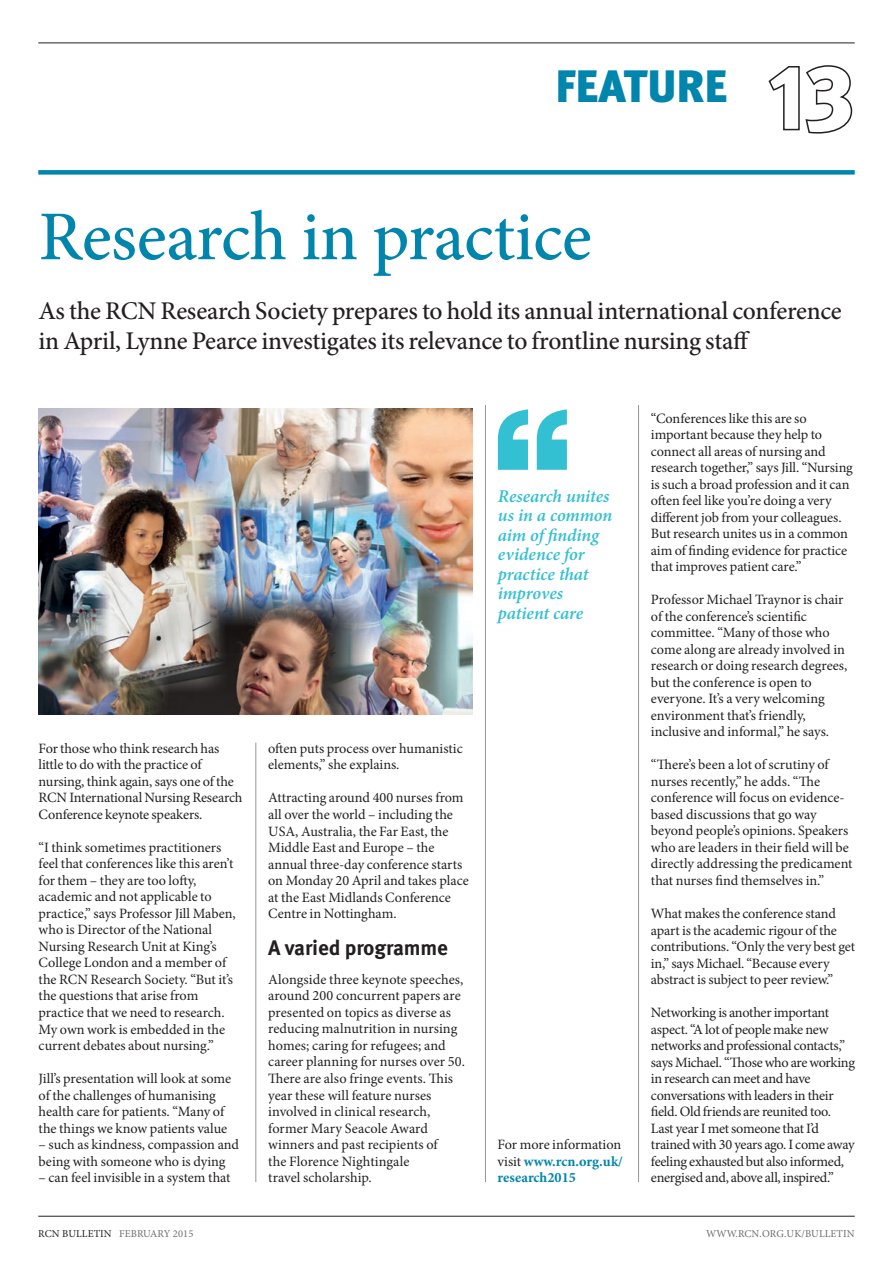
<style>
.page{position:relative;width:893px;height:1263px;background:#fff}
.page>*{position:absolute;margin:0;border:0;box-sizing:border-box;transform-origin:0 0}
.Headline{font:500 69.9px "Minion Pro";letter-spacing:-.01em;color:#0085ad}
.t1{font:900 45.45px "Meta OT";color:#0085ad}
.standfirst{font:500 25.5px/30px "Minion Pro";letter-spacing:-.01em;color:#231f20}
.Subhead{font:700 21px "Meta OT";letter-spacing:-.01em;color:#231f20}
.Pull_quote{font:italic 600 18px/19.5px "Minion Pro";letter-spacing:-.005em;color:#32c0d2}
.Body{font:14.25px/16.5px "Minion Pro";letter-spacing:-.005em;color:#231f20}
.Body-2{font:14.25px/16.5px "Minion Pro";letter-spacing:-.025em;color:#231f20}
.Body-3{font:700 14.25px/16.5px "Minion Pro";color:#0085ad}
.t2{font:10.5px "Minion Pro";letter-spacing:.01em;color:#6c6d70}
.s1{font-weight:400;color:#231f20}
.s2{color:#231f20}
</style>
<div class="page">
<hr style="left:38px;top:43px;width:817px;height:1px;background:#231f20">
<hr style="left:38px;top:1216px;width:817px;height:1px;background:#231f20">
<div style="left:38px;top:170px;width:817px;height:5px;background:#0085ad"></div>
<svg style="left:768px;top:65px;width:85px;height:69px"></svg>
<hr style="left:638px;top:405px;width:1px;height:777px;background:#939598">
<hr style="left:255px;top:743px;width:1px;height:439px;background:#939598">
<hr style="left:485px;top:405px;width:1px;height:777px;background:#939598">
<svg style="left:498px;top:409px;width:69px;height:61px"></svg>
<img style="left:39px;top:409px;width:433px;height:306px">
<p class="t1" style="left:555px;top:58px;width:174px">FEATURE</p>
<p class="Headline" style="left:39px;top:190px;width:555px">Research in practice</p>
<p class="standfirst" style="left:39px;top:296px;width:805px">As the RCN Research Society prepares to hold its annual international conference in April, Lynne Pearce investigates its relevance to frontline nursing staff</p>
<p class="Pull_quote" style="left:498px;top:486px;width:116px">Research unites us in a common aim of finding evidence for practice that improves patient care</p>
<p class="Body" style="left:39px;top:740px;width:205px">For those who think research has little to do with the practice of nursing, think again, says one of the RCN International Nursing Research Conference keynote speakers.</p>
<p class="Body" style="left:39px;top:839px;width:199px">“I think sometimes practitioners feel that conferences like this aren’t for them – they are too lofty, academic and not applicable to practice,” says Professor Jill Maben, who is Director of the National<br>Nursing Research Unit at King’s<br>College London and a member of the RCN Research Society. “But it’s the questions that arise from practice that we need to research.<br>My own work is embedded in the current debates about nursing.”</p>
<p class="Body" style="left:39px;top:1070px;width:194px">Jill’s presentation will look at some of the challenges of humanising health care for patients. “Many of the things we know patients value</p>
<p class="Body" style="left:39px;top:1136px;width:202px">– such as kindness, compassion and being with someone who is dying</p>
<p class="Body" style="left:39px;top:1169px;width:193px">– can feel invisible in a system that</p>
<p class="Body" style="left:268px;top:740px;width:196px">often puts process over humanistic elements,” she explains.</p>
<p class="Body" style="left:268px;top:790px;width:202px">Attracting around 400 nurses from all over the world – including the<br>USA, Australia, the Far East, the<br>Middle East and Europe – the annual three-day conference starts on Monday 20 April and takes place at the East Midlands Conference<br>Centre in Nottingham.</p>
<p class="Subhead" style="left:268px;top:935px;width:181px">A varied programme</p>
<p class="Body" style="left:268px;top:971px;width:198px">Alongside three keynote speeches, around 200 concurrent papers are presented on topics as diverse as reducing malnutrition in nursing homes; caring for refugees; and career planning for nurses over 50.<br>There are also fringe events. This year these will feature nurses involved in clinical research, former Mary Seacole Award winners and past recipients of<br>the Florence Nightingale<br>travel scholarship.</p>
<p class="Body-3" style="left:498px;top:1136px;width:127px"><span class="s1">For more information visit</span> www.rcn.org.uk/ research2015</p>
<p class="Body" style="left:651px;top:410px;width:204px">“Conferences like this are so important because they help to connect all areas of nursing and research together,” says Jill. “Nursing is such a broad profession and it can often feel like you’re doing a very different job from your colleagues.<br>But research unites us in a common aim of finding evidence for practice that improves patient care.”</p>
<p class="Body" style="left:651px;top:592px;width:198px">Professor Michael Traynor is chair of the conference’s scientific committee. “Many of those who come along are already involved in research or doing research degrees, but the conference is open to everyone. It’s a very welcoming environment that’s friendly, inclusive and informal,” he says.</p>
<p class="Body" style="left:651px;top:757px;width:203px">“There’s been a lot of scrutiny of nurses recently,” he adds. “The conference will focus on evidence&shy;based discussions that go way beyond people’s opinions. Speakers who are leaders in their field will be directly addressing the predicament that nurses find themselves in.”</p>
<p class="Body" style="left:651px;top:905px;width:206px">What makes the conference stand apart is the academic rigour of the contributions. “Only the very best get in,” says Michael. “Because every abstract is subject to peer review.”</p>
<p class="Body-2" style="left:651px;top:1004px;width:206px">Networking is another important aspect. “A lot of people make new networks and professional contacts,” says Michael. “Those who are working in research can meet and have conversations with leaders in their field. Old friends are reunited too.<br>Last year I met someone that I’d trained with 30 years ago. I come away feeling exhausted but also informed, energised and, above all, inspired.”</p>
<p class="t2" style="left:38px;top:1226px;width:157px"><span class="s2">RCN BULLETIN</span> FEBRUARY 2015</p>
<p class="t2" style="left:706px;top:1226px;width:150px">WWW.RCN.ORG.UK/BULLETIN</p>
</div>
